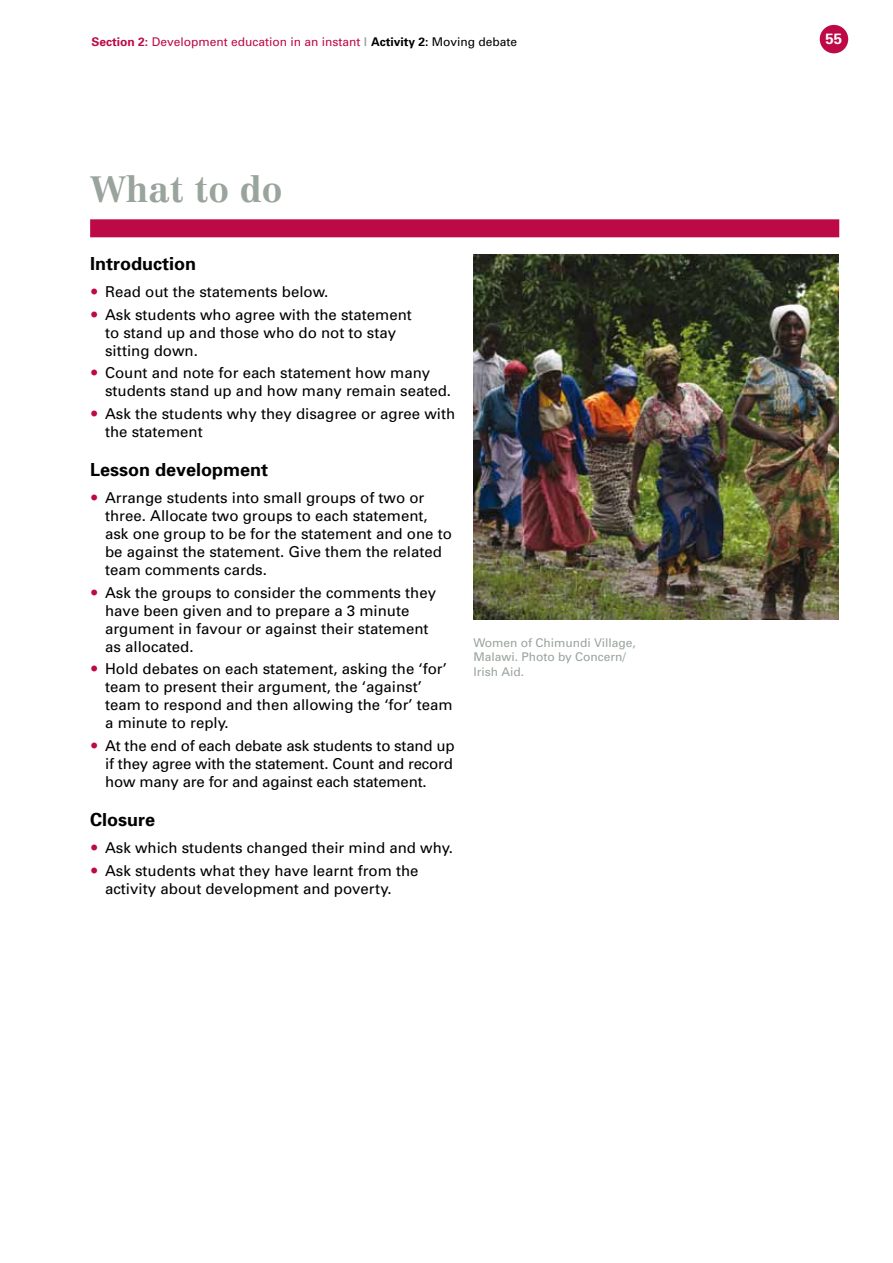
<style>
.page{position:relative;width:893px;height:1263px;background:#fff}
.page>*{position:absolute;margin:0;border:0;box-sizing:border-box;transform-origin:0 0}
.t1{font:700 36px "Centennial CE";color:#99a49c}
.t2{font:700 18px "Univers";color:#000}
.t3{font:15px/18px "Univers";color:#000}
.t4{font:700 15px "Univers";color:#fff}
.t5{font:12px "Univers";color:#bd0a47}
.t6{font:12px/14.4px "Univers";color:#99a49c}
.s1{font-weight:700}
.s2{font-weight:900;color:#99a49c}
.s3{font-weight:700;color:#000}
.s4{color:#000}
</style>
<div class="page">
<div style="left:820px;top:25px;width:28px;height:28px;background:#bd0a47;border-radius:50%"></div>
<div style="left:90px;top:219px;width:749px;height:18px;background:#bd0a47"></div>
<img style="left:473px;top:254px;width:366px;height:366px">
<p class="t5" style="left:92px;top:34px;width:427px"><span class="s1">Section 2:</span> Development education in an instant <span class="s2">|</span> <span class="s3">Activity 2:</span> <span class="s4">Moving debate</span></p>
<p class="t4" style="left:826px;top:29px;width:18px">55</p>
<h1 class="t1" style="left:90px;top:167px;width:193px">What to do</h1>
<p class="t2" style="left:90px;top:252px;width:108px">Introduction</p>
<p class="t3" style="left:105px;top:280px;width:308px;line-height:22.5px">Read out the statements below.<br>Ask students who agree with the statement</p>
<p class="t3" style="left:105px;top:323px;width:292px">to stand up and those who do not to stay sitting down.</p>
<p class="t3" style="left:105px;top:363px;width:347px">Count and note for each statement how many students stand up and how many remain seated.</p>
<p class="t3" style="left:105px;top:404px;width:352px">Ask the students why they disagree or agree with the statement</p>
<p class="t2" style="left:90px;top:458px;width:180px">Lesson development</p>
<p class="t3" style="left:105px;top:489px;width:348px">Arrange students into small groups of two or three. Allocate two groups to each statement, ask one group to be for the statement and one to be against the statement. Give them the related team comments cards.</p>
<p class="t3" style="left:105px;top:583px;width:332px">Ask the groups to consider the comments they have been given and to prepare a 3 minute argument in favour or against their statement as allocated.</p>
<p class="t3" style="left:105px;top:660px;width:349px">Hold debates on each statement, asking the ‘for’ team to present their argument, the ‘against’ team to respond and then allowing the ‘for’ team a minute to reply.</p>
<p class="t3" style="left:105px;top:736px;width:351px;text-align:justify">At the end of each debate ask students to stand up if they agree with the statement. Count and record how many are for and against each statement.</p>
<p class="t2" style="left:90px;top:808px;width:67px">Closure</p>
<p class="t3" style="left:105px;top:836px;width:349px;line-height:22.5px">Ask which students changed their mind and why.<br>Ask students what they have learnt from the</p>
<p class="t3" style="left:105px;top:879px;width:288px">activity about development and poverty.</p>
<p class="t6" style="left:473px;top:635px;width:164px">Women of Chimundi Village,<br>Malawi. Photo by Concern/<br>Irish Aid.</p>
</div>
